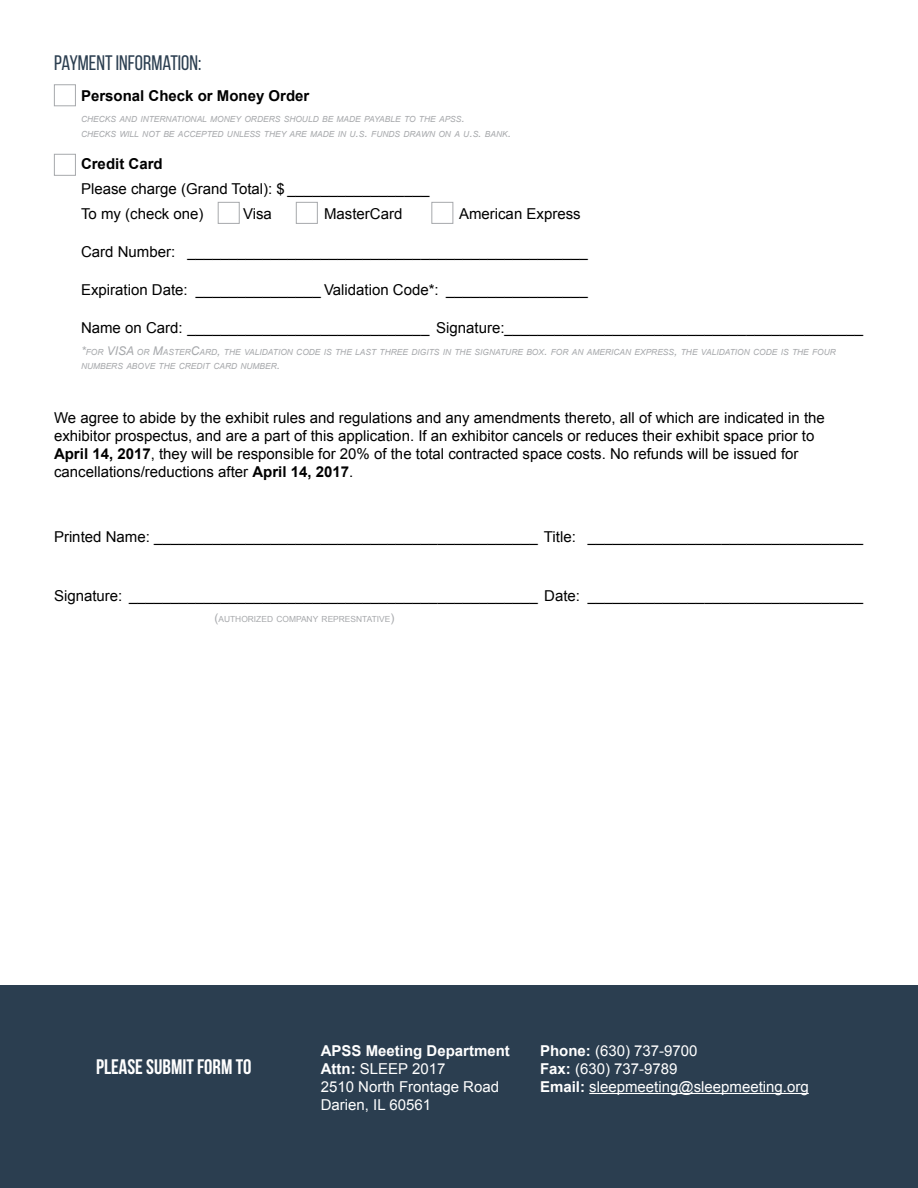
<style>
.page{position:relative;width:918px;height:1188px;background:#fff}
.page>*{position:absolute;margin:0;border:0;box-sizing:border-box;transform-origin:0 0}
.t1{font:21px "Bebas Neue";color:#2b3e50}
.t2{font:700 21px "Bebas Neue";color:#fff}
.t3{font:15px/18px "Arial";color:#000}
.t4{font:15px/18px "Arial";color:#fff}
.t5{font:700 15px "Arial";color:#000}
.t6{font:italic 12px "Arial";color:#a7a9ac}
.t7{font:italic 8.4px/14.4px "Arial";color:#a7a9ac}
.t8{font:8.4px "Arial";color:#a7a9ac}
.s1{font-size:12px}
.s2{font-style:inherit}
.s3{font-size:8.4px}
.s4{font-weight:700}
</style>
<div class="page">
<div style="left:0;top:986px;width:918px;height:202px;background:#2b3e50"></div>
<hr style="left:589px;top:1093px;width:220px;height:1px;background:#fff">
<div style="left:54px;top:84px;width:22px;height:22px;background:#fff;border:1px solid #a7a9ac"></div>
<div style="left:54px;top:154px;width:22px;height:22px;background:#fff;border:1px solid #a7a9ac"></div>
<div style="left:218px;top:202px;width:22px;height:22px;background:#fff;border:1px solid #a7a9ac"></div>
<div style="left:296px;top:202px;width:22px;height:22px;background:#fff;border:1px solid #a7a9ac"></div>
<div style="left:431px;top:202px;width:22px;height:22px;background:#fff;border:1px solid #a7a9ac"></div>
<h1 class="t1" style="left:54px;top:51px;width:149px">PAYMENT INFORMATION:</h1>
<p class="t5" style="left:81px;top:86px;width:230px">Personal Check or Money Order</p>
<p class="t7" style="left:81px;top:112px;width:432px">CHECKS AND INTERNATIONAL MONEY ORDERS SHOULD BE MADE PAYABLE TO THE APSS<span class="s1">.<br></span>CHECKS WILL NOT BE ACCEPTED UNLESS THEY ARE MADE IN U<span class="s1">.</span>S<span class="s1">.</span> FUNDS DRAWN ON A U<span class="s1">.</span>S<span class="s1">.</span> BANK<span class="s1">.</span></p>
<p class="t5" style="left:81px;top:154px;width:83px">Credit Card</p>
<p class="t3" style="left:81px;top:176px;width:350px;line-height:24.8px">Please charge (Grand Total): $ _________________<br>To my (check one)</p>
<p class="t3" style="left:243px;top:205px;width:30px">Visa</p>
<p class="t3" style="left:324px;top:205px;width:80px">MasterCard</p>
<p class="t3" style="left:459px;top:205px;width:123px">American Express</p>
<p class="t3" style="left:81px;top:243px;width:508px">Card Number: ________________________________________________</p>
<p class="t3" style="left:81px;top:281px;width:508px">Expiration Date: _______________ Validation Code*: _________________</p>
<p class="t3" style="left:81px;top:319px;width:784px">Name on Card: _____________________________ Signature:___________________________________________</p>
<p class="t6" style="left:81px;top:343px;width:41px"><span class="s2">*</span><span class="s3">FOR</span> VISA</p>
<p class="t7" style="left:81px;top:345px;width:756px;text-indent:56px">OR <span class="s1">M</span>ASTER<span class="s1">C</span>ARD<span class="s1">,</span> THE VALIDATION CODE IS THE LAST THREE DIGITS IN THE SIGNATURE BOX<span class="s1">.</span> FOR AN AMERICAN EXPRESS<span class="s1">,</span> THE VALIDATION CODE IS THE FOUR<br>NUMBERS ABOVE THE CREDIT CARD NUMBER<span class="s1">.</span></p>
<p class="t3" style="left:54px;top:409px;width:772px">We agree to abide by the exhibit rules and regulations and any amendments thereto, all of which are indicated in the exhibitor prospectus, and are a part of this application. If an exhibitor cancels or reduces their exhibit space prior to <span class="s4">April 14, 2017</span>, they will be responsible for 20% of the total contracted space costs. No refunds will be issued for cancellations/reductions after <span class="s4">April 14, 2017</span>.</p>
<p class="t3" style="left:54px;top:528px;width:811px">Printed Name: ______________________________________________ Title: _________________________________</p>
<p class="t3" style="left:54px;top:587px;width:811px">Signature: _________________________________________________ Date: _________________________________</p>
<p class="t8" style="left:214px;top:613px;width:181px"><span class="s1">(</span>AUTHORIZED COMPANY REPRESNTATIVE<span class="s1">)</span></p>
<h1 class="t2" style="left:96px;top:1055px;width:157px">PLEASE SUBMIT FORM TO</h1>
<p class="t4" style="left:321px;top:1042px;width:191px"><span class="s4">APSS Meeting Department<br>Attn:</span> SLEEP 2017<br>2510 North Frontage Road<br>Darien, IL 60561</p>
<p class="t4" style="left:540px;top:1042px;width:270px"><span class="s4">Phone:</span> (630) 737-9700<br><span class="s4">Fax:</span> (630) 737-9789<br><span class="s4">Email:</span> sleepmeeting@sleepmeeting.org</p>
</div>
